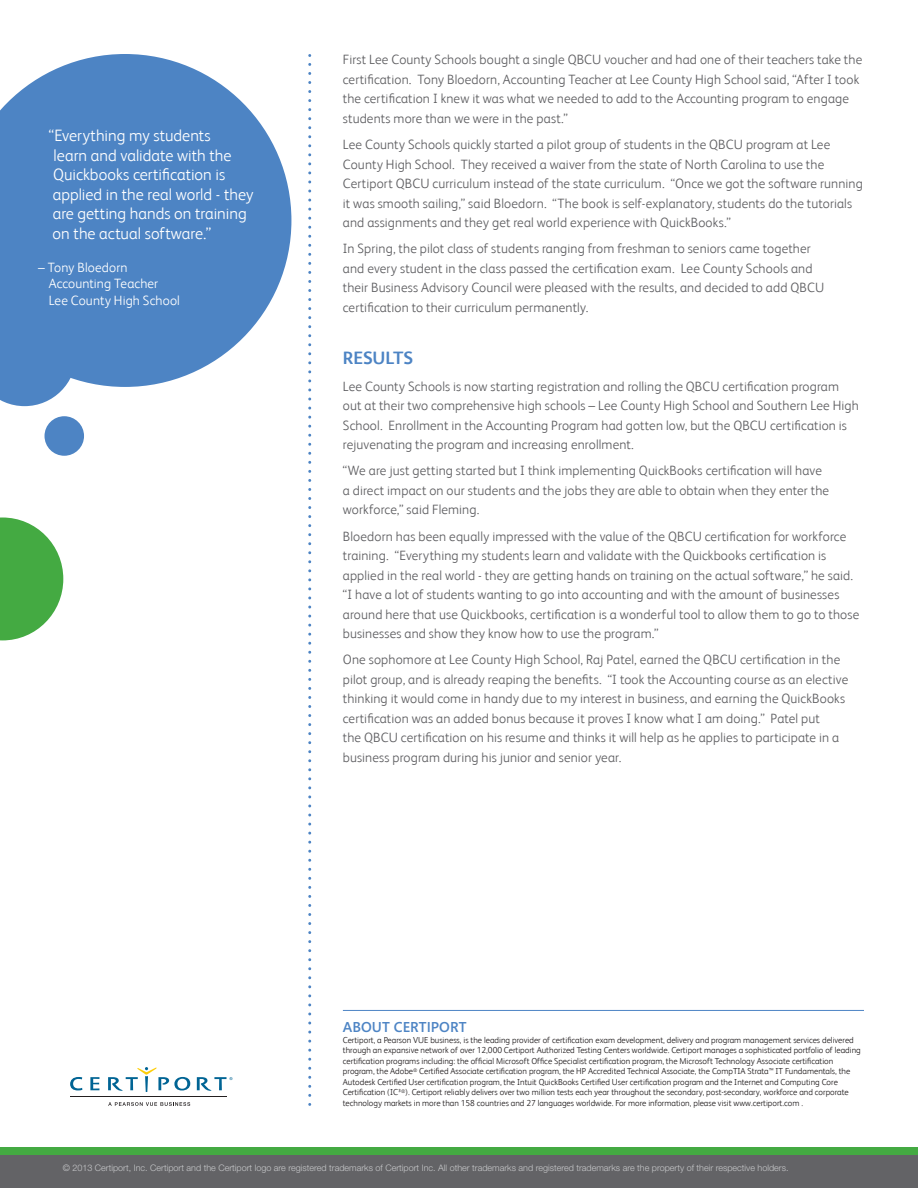
<style>
.page{position:relative;width:918px;height:1188px;background:#fff}
.page>*{position:absolute;margin:0;border:0;box-sizing:border-box;transform-origin:0 0}
.body_copy{font:700 18px "FS Albert";letter-spacing:-.005em;color:#4d84c4}
.quote_name{font:300 16.5px/19.5px "FS Albert";color:#fff}
.t1{font:600 14.25px "Segoe";letter-spacing:.005em;color:#4d84c4}
.body_copy-2{font:300 13.5px/19.5px "FS Albert";letter-spacing:.01em;color:#5f5f62}
.quote_name-2{font:300 13.5px "FS Albert";letter-spacing:.01em;color:#fff}
.t2{font:300 9px "Helvetica Neue LT Std";color:#c7c8ca}
.t3{font:300 8.7px/10.5px "FS Albert";color:#231f20}
</style>
<div class="page">
<svg style="left:0;top:54px;width:291px;height:333px;fill:#4d84c4"></svg>
<svg style="left:0;top:303px;width:76px;height:103px;background:#598cc8"></svg>
<div style="left:45px;top:416px;width:39px;height:40px;background:#4d84c4;border-radius:50%"></div>
<svg style="left:0;top:518px;width:63px;height:122px"></svg>
<hr style="left:343px;top:1010px;width:521px;height:1px;background:#4d84c4">
<svg style="left:308px;top:55px;width:3px;height:1040px"></svg>
<div style="left:0;top:1147px;width:918px;height:41px;background:#44aa42"></div>
<div style="left:0;top:1156px;width:918px;height:32px;background:#636366"></div>
<svg style="left:70px;top:1077px;width:12px;height:13px"></svg>
<svg style="left:90px;top:1077px;width:9px;height:13px"></svg>
<svg style="left:108px;top:1067px;width:82px;height:25px"></svg>
<svg style="left:197px;top:1077px;width:35px;height:14px"></svg>
<svg style="left:108px;top:1102px;width:82px;height:4px"></svg>
<hr style="left:70px;top:1097px;width:157px;height:1px;background:#231f20">
<p class="quote_name" style="left:49px;top:126px;width:206px">“Everything my students<br>learn and validate with the<br>Quickbooks certification is applied in the real world - they are getting hands on training on the actual software.”</p>
<p class="quote_name-2" style="left:38px;top:259px;width:91px">– Tony Bloedorn</p>
<p class="quote_name-2" style="left:49px;top:276px;width:111px">Accounting Teacher</p>
<p class="quote_name-2" style="left:49px;top:292px;width:133px">Lee County High School</p>
<p class="body_copy-2" style="left:343px;top:50px;width:521px">First Lee County Schools bought a single QBCU voucher and had one of their teachers take the certification. Tony Bloedorn, Accounting Teacher at Lee County High School said, “After I took the certification I knew it was what we needed to add to the Accounting program to engage students more than we were in the past.”</p>
<p class="body_copy-2" style="left:343px;top:135px;width:521px">Lee County Schools quickly started a pilot group of students in the QBCU program at Lee County High School. They received a waiver from the state of North Carolina to use the Certiport QBCU curriculum instead of the state curriculum. “Once we got the software running it was smooth sailing,” said Bloedorn. “The book is self-explanatory, students do the tutorials and assignments and they get real world experience with QuickBooks.”</p>
<p class="body_copy-2" style="left:343px;top:239px;width:483px">In Spring, the pilot class of students ranging from freshman to seniors came together and every student in the class passed the certification exam. Lee County Schools and their Business Advisory Council were pleased with the results, and decided to add QBCU certification to their curriculum permanently.</p>
<p class="body_copy" style="left:343px;top:348px;width:72px">RESULTS</p>
<p class="body_copy-2" style="left:343px;top:376px;width:517px">Lee County Schools is now starting registration and rolling the QBCU certification program out at their two comprehensive high schools – Lee County High School and Southern Lee High School. Enrollment in the Accounting Program had gotten low, but the QBCU certification is rejuvenating the program and increasing enrollment.</p>
<p class="body_copy-2" style="left:343px;top:461px;width:488px">“We are just getting started but I think implementing QuickBooks certification will have a direct impact on our students and the jobs they are able to obtain when they enter the workforce,” said Fleming.</p>
<p class="body_copy-2" style="left:343px;top:526px;width:518px">Bloedorn has been equally impressed with the value of the QBCU certification for workforce training. “Everything my students learn and validate with the Quickbooks certification is applied in the real world - they are getting hands on training on the actual software,” he said. “I have a lot of students wanting to go into accounting and with the amount of businesses around here that use Quickbooks, certification is a wonderful tool to allow them to go to those businesses and show they know how to use the program.”</p>
<p class="body_copy-2" style="left:343px;top:650px;width:507px">One sophomore at Lee County High School, Raj Patel, earned the QBCU certification in the pilot group, and is already reaping the benefits. “I took the Accounting course as an elective thinking it would come in handy due to my interest in business, and earning the QuickBooks certification was an added bonus because it proves I know what I am doing.” Patel put<br>the QBCU certification on his resume and thinks it will help as he applies to participate in a business program during his junior and senior year.</p>
<p class="t1" style="left:343px;top:1018px;width:125px">ABOUT CERTIPORT</p>
<p class="t3" style="left:343px;top:1035px;width:520px">Certiport, a Pearson VUE business, is the leading provider of certification exam development, delivery and program management services delivered through an expansive network of over 12,000 Certiport Authorized Testing Centers worldwide. Certiport manages a sophisticated portfolio of leading certification programs including: the official Microsoft Office Specialist certification program, the Microsoft Technology Associate certification program, the Adobe<sup>®</sup> Certified Associate certification program, the HP Accredited Technical Associate, the CompTIA Strata™ IT Fundamentals, the Autodesk Certified User certification program, the Intuit QuickBooks Certified User certification program and the Internet and Computing Core Certification (IC³<sup>®</sup>). Certiport reliably delivers over two million tests each year throughout the secondary, post-secondary, workforce and corporate technology markets in more than 158 countries and 27 languages worldwide. For more information, please visit www.certiport.com .</p>
<p class="t2" style="left:63px;top:1162px;width:727px">© 2013 Certiport, Inc. Certiport and the Certiport logo are registered trademarks of Certiport Inc. All other trademarks and registered trademarks are the property of their respective holders.</p>
</div>
